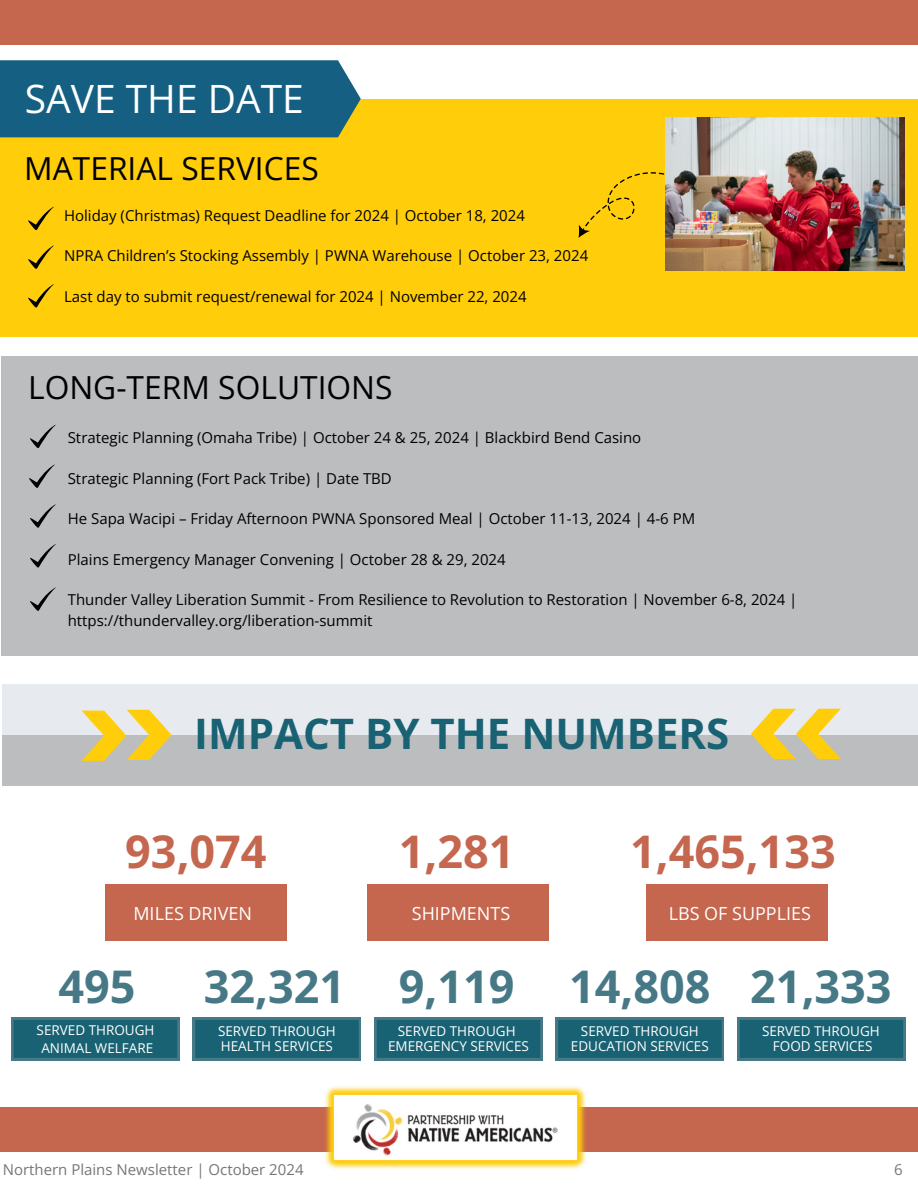
<style>
.page{position:relative;width:918px;height:1188px;background:#fff}
.page>*{position:absolute;margin:0;border:0;box-sizing:border-box;transform-origin:0 0}
.t1{font:700 45px "Open Sans";color:#467886}
.t2{font:700 45px "Open Sans";color:#c5664f}
.t3{font:700 42px "Open Sans";color:#186273}
.t4{font:39px "Open Sans";color:#fff}
.t5{font:31.8px "Open Sans";color:#000}
.t6{font:18px "Open Sans";color:#fff}
.t7{font:15px/20.2px "Open Sans";color:#000}
.t8{font:15px "Open Sans";color:#767676}
.t9{font:13.5px/18px "Open Sans";color:#fff;text-align:center}
</style>
<div class="page">
<div style="left:0;top:1107px;width:918px;height:45px;background:#c5664f"></div>
<div style="left:0;top:0;width:918px;height:45px;background:#c5664f"></div>
<div style="left:3px;top:736px;width:915px;height:50px;background:#bbbdbf"></div>
<div style="left:3px;top:685px;width:915px;height:50px;background:#e7eaef"></div>
<svg style="left:82px;top:710px;width:90px;height:51px"></svg>
<svg style="left:751px;top:709px;width:90px;height:50px"></svg>
<img style="left:325px;top:1086px;width:261px;height:84px">
<svg style="left:11px;top:1018px;width:168px;height:42px;background:#1d6475"></svg>
<svg style="left:193px;top:1018px;width:168px;height:42px;background:#1d6475"></svg>
<svg style="left:374px;top:1018px;width:168px;height:42px;background:#1d6475"></svg>
<svg style="left:556px;top:1018px;width:168px;height:42px;background:#1d6475"></svg>
<svg style="left:737px;top:1018px;width:168px;height:42px;background:#1d6475"></svg>
<div style="left:105px;top:885px;width:181px;height:56px;background:#c5664f"></div>
<div style="left:368px;top:885px;width:181px;height:56px;background:#c5664f"></div>
<div style="left:646px;top:885px;width:181px;height:56px;background:#c5664f"></div>
<div style="left:1px;top:99px;width:917px;height:238px;background:#ffcd0a"></div>
<svg style="left:28px;top:207px;width:26px;height:23px"></svg>
<div style="left:0;top:60px;width:361px;height:77px;background:#156082"></div>
<svg style="left:578px;top:172px;width:87px;height:66px"></svg>
<img style="left:665px;top:118px;width:240px;height:153px">
<div style="left:1px;top:356px;width:917px;height:300px;background:#bbbdbf"></div>
<svg style="left:28px;top:245px;width:26px;height:24px"></svg>
<svg style="left:28px;top:284px;width:26px;height:24px"></svg>
<svg style="left:30px;top:425px;width:26px;height:23px"></svg>
<svg style="left:29px;top:464px;width:26px;height:24px"></svg>
<svg style="left:30px;top:504px;width:26px;height:24px"></svg>
<svg style="left:30px;top:544px;width:26px;height:24px"></svg>
<svg style="left:30px;top:587px;width:26px;height:24px"></svg>
<p class="t4" style="left:25px;top:72px;width:281px">SAVE THE DATE</p>
<h6 class="t5" style="left:24px;top:146px;width:296px">MATERIAL SERVICES</h6>
<h2 class="t7" style="left:64px;top:205px;width:462px">Holiday (Christmas) Request Deadline for 2024 | October 18, 2024</h2>
<h5 class="t7" style="left:64px;top:245px;width:526px">NPRA Children’s Stocking Assembly | PWNA Warehouse | October 23, 2024</h5>
<h2 class="t7" style="left:64px;top:286px;width:464px">Last day to submit request/renewal for 2024 | November 22, 2024</h2>
<p class="t5" style="left:28px;top:365px;width:366px">LONG-TERM SOLUTIONS</p>
<h2 class="t7" style="left:68px;top:427px;width:575px">Strategic Planning (Omaha Tribe) | October 24 &amp; 25, 2024 | Blackbird Bend Casino</h2>
<h2 class="t7" style="left:68px;top:468px;width:326px">Strategic Planning (Fort Pack Tribe) | Date TBD</h2>
<h2 class="t7" style="left:68px;top:508px;width:629px">He Sapa Wacipi – Friday Afternoon PWNA Sponsored Meal | October 11-13, 2024 | 4-6 PM</h2>
<p class="t7" style="left:68px;top:549px;width:439px">Plains Emergency Manager Convening | October 28 &amp; 29, 2024</p>
<p class="t7" style="left:68px;top:589px;width:731px">Thunder Valley Liberation Summit - From Resilience to Revolution to Restoration | November 6-8, 2024 | https://thundervalley.org/liberation-summit</p>
<h3 class="t3" style="left:194px;top:704px;width:537px">IMPACT BY THE NUMBERS</h3>
<p class="t2" style="left:125px;top:820px;width:143px">93,074</p>
<h1 class="t2" style="left:399px;top:820px;width:117px">1,281</h1>
<h2 class="t2" style="left:630px;top:820px;width:207px">1,465,133</h2>
<h5 class="t6" style="left:133px;top:900px;width:120px">MILES DRIVEN</h5>
<h2 class="t6" style="left:412px;top:900px;width:100px">SHIPMENTS</h2>
<h5 class="t6" style="left:669px;top:900px;width:144px">LBS OF SUPPLIES</h5>
<p class="t1" style="left:59px;top:955px;width:79px">495</p>
<p class="t1" style="left:204px;top:955px;width:143px">32,321</p>
<p class="t1" style="left:399px;top:955px;width:117px">9,119</p>
<p class="t1" style="left:569px;top:955px;width:143px">14,808</p>
<p class="t1" style="left:750px;top:955px;width:143px">21,333</p>
<p class="t9" style="left:37px;top:1021px;width:119px">SERVED THROUGH<br>ANIMAL WELFARE</p>
<p class="t9" style="left:218px;top:1021px;width:119px">SERVED THROUGH</p>
<p class="t9" style="left:221px;top:1037px;width:114px">HEALTH SERVICES</p>
<p class="t9" style="left:398px;top:1021px;width:119px">SERVED THROUGH</p>
<h4 class="t9" style="left:388px;top:1037px;width:142px">EMERGENCY SERVICES</h4>
<p class="t9" style="left:581px;top:1021px;width:119px">SERVED THROUGH</p>
<p class="t9" style="left:571px;top:1037px;width:139px">EDUCATION SERVICES</p>
<p class="t9" style="left:762px;top:1021px;width:119px">SERVED THROUGH</p>
<p class="t9" style="left:773px;top:1037px;width:101px">FOOD SERVICES</p>
<p class="t8" style="left:3px;top:1159px;width:302px">Northern Plains Newsletter | October 2024</p>
<p class="t8" style="left:894px;top:1159px;width:10px">6</p>
</div>
